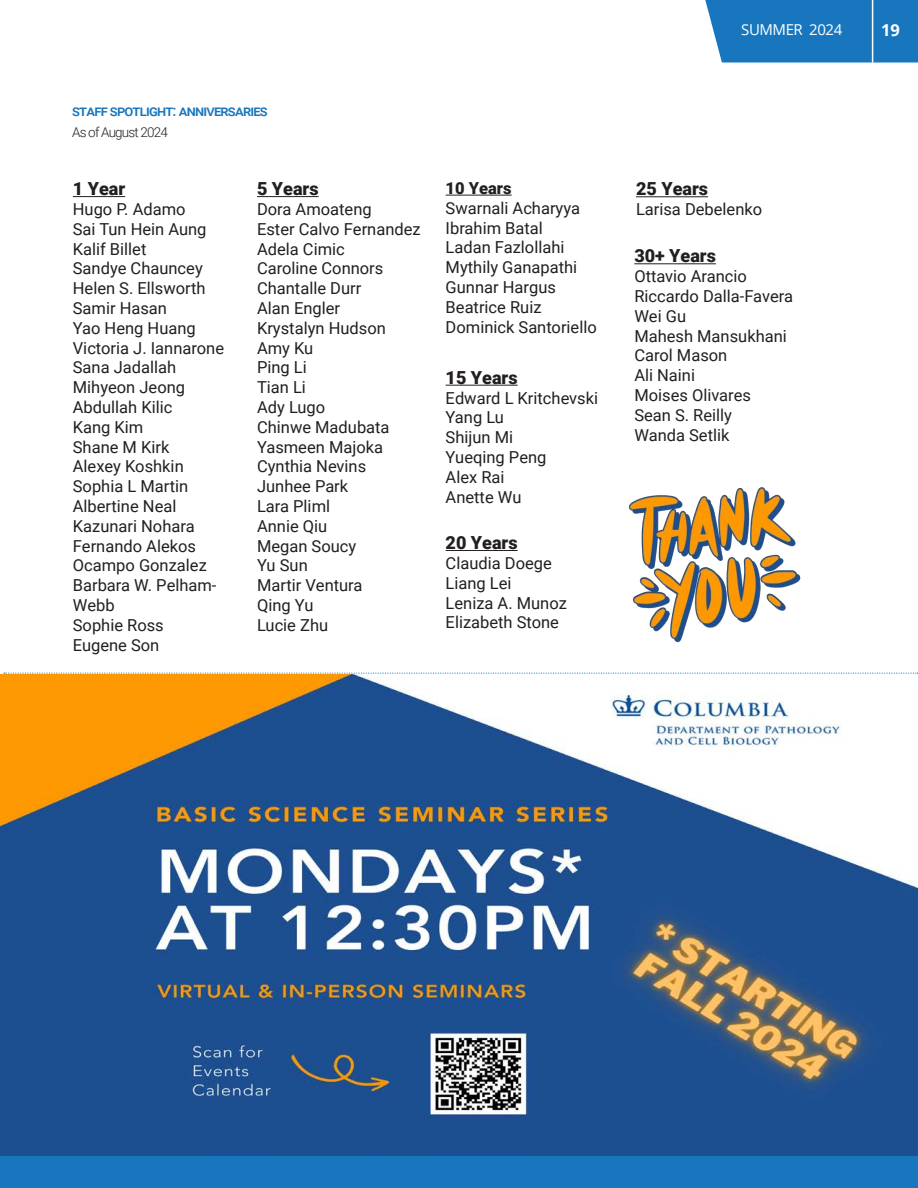
<style>
.page{position:relative;width:918px;height:1188px;background:#fff}
.page>*{position:absolute;margin:0;border:0;box-sizing:border-box;transform-origin:0 0}
.t1{font:900 18px "Roboto";color:#231f20}
.t2{font:16.5px/19.8px "Roboto";color:#231f20}
.t3{font:900 16.5px "Roboto";color:#231f20}
.t4{font:700 16.5px "Open Sans";color:#fff}
.Title_Place_Here{font:500 15px "Roboto";letter-spacing:-.05em;color:#1776bd}
.t5{font:15px "Open Sans";letter-spacing:-.03em;color:#fff}
.Main_Title{font:300 13.5px "Roboto";letter-spacing:-.06em;color:#231f20}
</style>
<div class="page">
<div style="left:705px;top:0;width:213px;height:63px;background:#1776bd"></div>
<hr style="left:872px;top:0;width:1px;height:63px;background:#fff">
<div style="left:4px;top:1156px;width:914px;height:32px;background:#1776bd"></div>
<hr style="left:0;top:1156px;width:4px;height:32px;background:#1776bd">
<hr style="left:257px;top:196px;width:62px;height:1px;background:#231f20">
<hr style="left:446px;top:550px;width:72px;height:1px;background:#231f20">
<hr style="left:636px;top:196px;width:72px;height:1px;background:#231f20">
<hr style="left:634px;top:263px;width:82px;height:1px;background:#231f20">
<hr style="left:446px;top:385px;width:72px;height:1px;background:#231f20">
<hr style="left:446px;top:195px;width:66px;height:1px;background:#231f20">
<hr style="left:73px;top:196px;width:52px;height:1px;background:#231f20">
<img style="left:605px;top:487px;width:220px;height:186px">
<img style="left:0;top:674px;width:918px;height:482px">
<svg style="left:4px;top:673px;width:914px;height:1px"></svg>
<p class="Title_Place_Here" style="left:72px;top:101px;width:197px">staff spotlight: anniversaries</p>
<p class="Main_Title" style="left:72px;top:123px;width:97px">As of August 2024</p>
<p class="t1" style="left:73px;top:176px;width:54px">1 Year</p>
<p class="t2" style="left:73px;top:199px;width:114px">Hugo P. Adamo</p>
<p class="t2" style="left:73px;top:219px;width:135px">Sai Tun Hein Aung</p>
<p class="t2" style="left:73px;top:238px;width:75px">Kalif Billet</p>
<p class="t2" style="left:73px;top:258px;width:132px">Sandye Chauncey</p>
<p class="t2" style="left:73px;top:278px;width:134px">Helen S. Ellsworth</p>
<p class="t2" style="left:73px;top:298px;width:96px">Samir Hasan</p>
<p class="t2" style="left:73px;top:318px;width:124px">Yao Heng Huang</p>
<p class="t2" style="left:73px;top:337px;width:153px">Victoria J. Iannarone</p>
<p class="t2" style="left:73px;top:357px;width:105px">Sana Jadallah</p>
<p class="t2" style="left:73px;top:377px;width:114px">Mihyeon Jeong</p>
<p class="t2" style="left:73px;top:397px;width:101px">Abdullah Kilic</p>
<p class="t2" style="left:73px;top:417px;width:72px">Kang Kim</p>
<p class="t2" style="left:73px;top:436px;width:98px">Shane M Kirk</p>
<p class="t2" style="left:73px;top:456px;width:112px">Alexey Koshkin</p>
<p class="t2" style="left:73px;top:476px;width:117px">Sophia L Martin</p>
<p class="t2" style="left:73px;top:496px;width:105px">Albertine Neal</p>
<p class="t2" style="left:73px;top:516px;width:123px">Kazunari Nohara</p>
<p class="t2" style="left:73px;top:535px;width:136px">Fernando Alekos<br>Ocampo Gonzalez</p>
<p class="t2" style="left:73px;top:575px;width:145px">Barbara W. Pelham-<br>Webb</p>
<p class="t2" style="left:73px;top:615px;width:92px">Sophie Ross</p>
<p class="t2" style="left:73px;top:634px;width:88px">Eugene Son</p>
<p class="t1" style="left:257px;top:176px;width:63px">5 Years</p>
<p class="t2" style="left:257px;top:199px;width:116px">Dora Amoateng</p>
<p class="t2" style="left:257px;top:219px;width:165px">Ester Calvo Fernandez</p>
<p class="t2" style="left:257px;top:238px;width:89px">Adela Cimic</p>
<p class="t2" style="left:257px;top:258px;width:128px">Caroline Connors</p>
<p class="t2" style="left:257px;top:278px;width:106px">Chantalle Durr</p>
<p class="t2" style="left:257px;top:298px;width:85px">Alan Engler</p>
<p class="t2" style="left:257px;top:318px;width:130px">Krystalyn Hudson</p>
<p class="t2" style="left:257px;top:337px;width:58px">Amy Ku</p>
<p class="t2" style="left:257px;top:357px;width:51px">Ping Li</p>
<p class="t2" style="left:257px;top:377px;width:50px">Tian Li</p>
<p class="t2" style="left:257px;top:397px;width:70px">Ady Lugo</p>
<p class="t2" style="left:257px;top:417px;width:134px">Chinwe Madubata</p>
<p class="t2" style="left:257px;top:436px;width:128px">Yasmeen Majoka</p>
<p class="t2" style="left:257px;top:456px;width:111px">Cynthia Nevins</p>
<p class="t2" style="left:257px;top:476px;width:93px">Junhee Park</p>
<p class="t2" style="left:257px;top:496px;width:75px">Lara Pliml</p>
<p class="t2" style="left:257px;top:516px;width:72px">Annie Qiu</p>
<p class="t2" style="left:257px;top:535px;width:101px">Megan Soucy</p>
<p class="t2" style="left:257px;top:555px;width:52px">Yu Sun</p>
<p class="t2" style="left:257px;top:575px;width:107px">Martir Ventura</p>
<p class="t2" style="left:257px;top:595px;width:58px">Qing Yu</p>
<p class="t2" style="left:257px;top:615px;width:73px">Lucie Zhu</p>
<p class="t3" style="left:446px;top:176px;width:68px">10 Years</p>
<p class="t2" style="left:446px;top:197px;width:136px">Swarnali Acharyya</p>
<p class="t2" style="left:446px;top:217px;width:99px">Ibrahim Batal</p>
<p class="t2" style="left:446px;top:237px;width:120px">Ladan Fazlollahi</p>
<p class="t2" style="left:446px;top:257px;width:133px">Mythily Ganapathi</p>
<p class="t2" style="left:446px;top:277px;width:112px">Gunnar Hargus</p>
<p class="t2" style="left:446px;top:296px;width:97px">Beatrice Ruiz</p>
<p class="t2" style="left:446px;top:316px;width:153px">Dominick Santoriello</p>
<p class="t1" style="left:446px;top:365px;width:74px">15 Years</p>
<p class="t2" style="left:446px;top:387px;width:154px">Edward L Kritchevski</p>
<p class="t2" style="left:446px;top:407px;width:60px">Yang Lu</p>
<p class="t2" style="left:446px;top:427px;width:69px">Shijun Mi</p>
<p class="t2" style="left:446px;top:447px;width:102px">Yueqing Peng</p>
<p class="t2" style="left:446px;top:466px;width:60px">Alex Rai</p>
<p class="t2" style="left:446px;top:486px;width:77px">Anette Wu</p>
<p class="t1" style="left:446px;top:530px;width:74px">20 Years</p>
<p class="t2" style="left:446px;top:553px;width:108px">Claudia Doege</p>
<p class="t2" style="left:446px;top:572px;width:67px">Liang Lei</p>
<p class="t2" style="left:446px;top:592px;width:123px">Leniza A. Munoz</p>
<p class="t2" style="left:446px;top:612px;width:115px">Elizabeth Stone</p>
<p class="t5" style="left:741px;top:20px;width:103px">SUMMER 2024</p>
<p class="t4" style="left:881px;top:18px;width:20px">19</p>
<p class="t1" style="left:636px;top:176px;width:74px">25 Years</p>
<p class="t2" style="left:636px;top:199px;width:128px">Larisa Debelenko</p>
<p class="t1" style="left:634px;top:243px;width:83px">30+ Years</p>
<p class="t2" style="left:634px;top:266px;width:114px">Ottavio Arancio</p>
<p class="t2" style="left:634px;top:286px;width:160px">Riccardo Dalla-Favera</p>
<p class="t2" style="left:634px;top:306px;width:53px">Wei Gu</p>
<p class="t2" style="left:634px;top:325px;width:154px">Mahesh Mansukhani</p>
<p class="t2" style="left:634px;top:345px;width:95px">Carol Mason</p>
<p class="t2" style="left:634px;top:365px;width:62px">Ali Naini</p>
<p class="t2" style="left:634px;top:385px;width:118px">Moises Olivares</p>
<p class="t2" style="left:634px;top:405px;width:99px">Sean S. Reilly</p>
<p class="t2" style="left:634px;top:424px;width:97px">Wanda Setlik</p>
</div>
